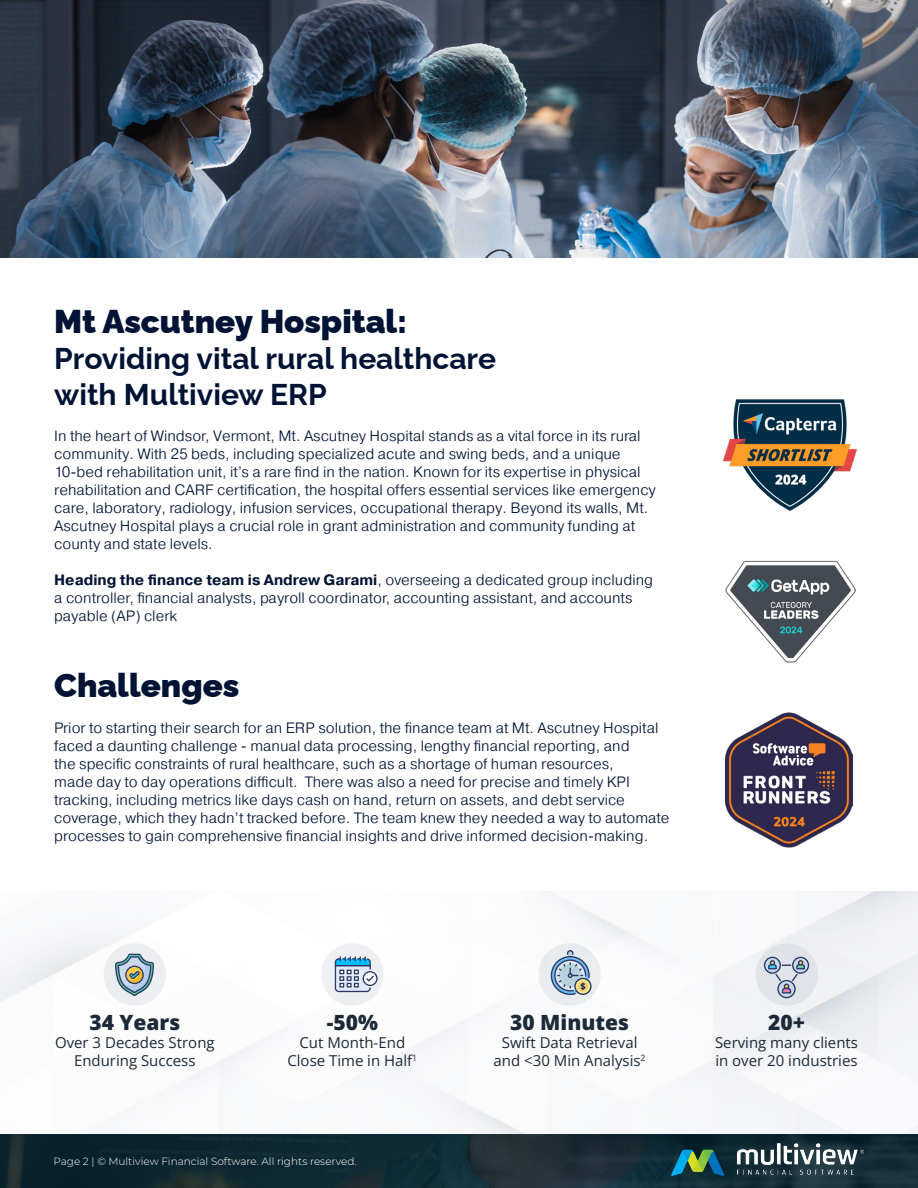
<style>
.page{position:relative;width:918px;height:1188px;background:#fff}
.page>*{position:absolute;margin:0;border:0;box-sizing:border-box;transform-origin:0 0}
.t1{font:900 33px "Raleway";color:#001334}
.t2{font:700 30px/36px "Raleway";color:#001334}
.t3{font:800 21px "Open Sans";color:#1b2938}
.t4{font:300 15px/18px "Pragmatica";color:#001334}
.t5{font:15px/18px "Open Sans";color:#1b2938;text-align:center}
.Footer_Bar_Text{font:300 10.5px "Montserrat";color:#fff}
.s1{font-weight:700}
</style>
<div class="page">
<svg style="left:0;top:1134px;width:918px;height:54px;background:#122a33"></svg>
<img style="left:671px;top:1143px;width:193px;height:32px">
<img style="left:0;top:0;width:918px;height:257px">
<div style="left:104px;top:943px;width:62px;height:63px;background:#eceef1;border-radius:50%"></div>
<svg style="left:115px;top:954px;width:39px;height:42px"></svg>
<div style="left:321px;top:943px;width:63px;height:63px;background:#edeff2;border-radius:50%"></div>
<svg style="left:335px;top:956px;width:43px;height:36px"></svg>
<div style="left:538px;top:943px;width:63px;height:63px;background:#e9ecef;border-radius:50%"></div>
<svg style="left:551px;top:950px;width:41px;height:45px"></svg>
<div style="left:756px;top:943px;width:62px;height:63px;background:#e0e3e8;border-radius:50%"></div>
<svg style="left:764px;top:957px;width:45px;height:41px"></svg>
<img style="left:723px;top:399px;width:134px;height:112px">
<img style="left:725px;top:560px;width:131px;height:102px">
<img style="left:726px;top:712px;width:127px;height:135px">
<p class="t1" style="left:54px;top:295px;width:354px">Mt Ascutney Hospital:</p>
<p class="t2" style="left:54px;top:337px;width:443px">Providing vital rural healthcare with Multiview ERP</p>
<p class="t4" style="left:54px;top:427px;width:603px">In the heart of Windsor, Vermont, Mt. Ascutney Hospital stands as a vital force in its rural community. With 25 beds, including specialized acute and swing beds, and a unique 10-bed rehabilitation unit, it’s a rare find in the nation. Known for its expertise in physical rehabilitation and CARF certification, the hospital offers essential services like emergency care, laboratory, radiology, infusion services, occupational therapy. Beyond its walls, Mt.<br>Ascutney Hospital plays a crucial role in grant administration and community funding at county and state levels.</p>
<p class="t4" style="left:54px;top:571px;width:600px"><span class="s1">Heading the finance team is Andrew Garami</span>, overseeing a dedicated group including a controller, financial analysts, payroll coordinator, accounting assistant, and accounts payable (AP) clerk</p>
<p class="t1" style="left:54px;top:659px;width:187px">Challenges</p>
<p class="t4" style="left:54px;top:719px;width:617px">Prior to starting their search for an ERP solution, the finance team at Mt. Ascutney Hospital faced a daunting challenge - manual data processing, lengthy financial reporting, and<br>the specific constraints of rural healthcare, such as a shortage of human resources,<br>made day to day operations difficult. There was also a need for precise and timely KPI tracking, including metrics like days cash on hand, return on assets, and debt service coverage, which they hadn’t tracked before. The team knew they needed a way to automate processes to gain comprehensive financial insights and drive informed decision-making.</p>
<p class="t3" style="left:89px;top:1006px;width:92px">34 Years</p>
<p class="t5" style="left:55px;top:1033px;width:161px">Over 3 Decades Strong<br>Enduring Success</p>
<p class="t3" style="left:327px;top:1006px;width:53px">-50%</p>
<p class="t5" style="left:287px;top:1033px;width:131px">Cut Month-End<br>Close Time in Half<sup>1</sup></p>
<p class="Footer_Bar_Text" style="left:53px;top:1154px;width:305px">Page 2 | © Multiview Financial Software. All rights reserved.</p>
<p class="t3" style="left:510px;top:1006px;width:120px">30 Minutes</p>
<p class="t5" style="left:494px;top:1033px;width:154px">Swift Data Retrieval and &lt;30 Min Analysis<sup>2</sup></p>
<p class="t3" style="left:768px;top:1006px;width:38px">20+</p>
<p class="t5" style="left:715px;top:1033px;width:145px;text-align:left">Serving many clients in over 20 industries</p>
</div>
